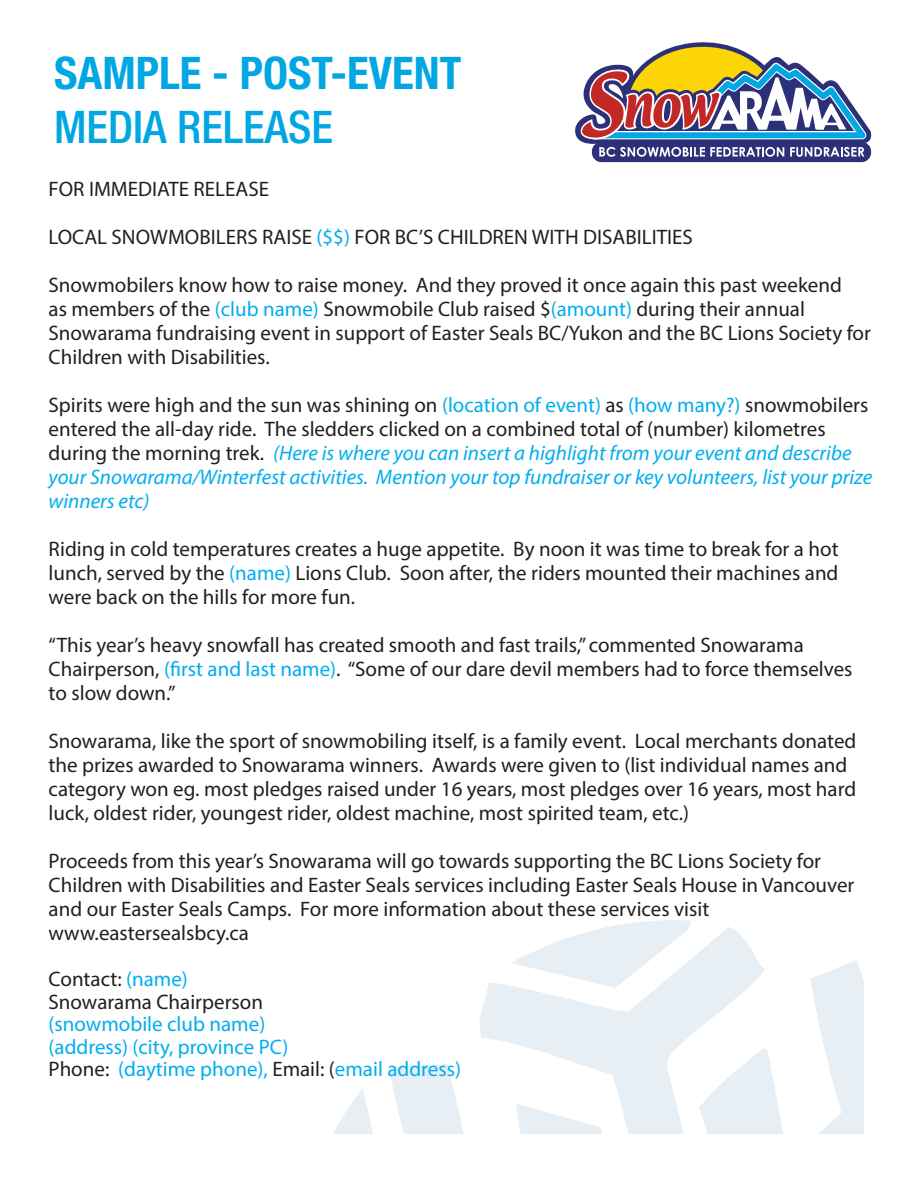
<style>
.page{position:relative;width:918px;height:1188px;background:#fff}
.page>*{position:absolute;margin:0;border:0;box-sizing:border-box;transform-origin:0 0}
.section_subheading{font:700 condensed 45px/54px "Helvetica Neue";color:#00a7e2}
.body_text{font:21px/24px "Myriad Pro";color:#231f20}
.body_text-2{font:italic 21px/24px "Myriad Pro";color:#00aeef}
.body_text-3{font:21px "Myriad Pro";color:#00aeef}
.s1{font-weight:500}
.s2{color:#00aeef}
.s3{font-style:normal;color:#231f20}
.s4{font-style:normal}
.s5{color:#231f20}
</style>
<div class="page">
<svg style="left:609px;top:920px;width:83px;height:7px"></svg>
<svg style="left:479px;top:927px;width:286px;height:207px;fill:#e7eef4"></svg>
<svg style="left:810px;top:960px;width:54px;height:174px"></svg>
<svg style="left:699px;top:1048px;width:84px;height:86px"></svg>
<svg style="left:389px;top:1064px;width:75px;height:70px"></svg>
<svg style="left:333px;top:1088px;width:40px;height:46px"></svg>
<svg style="left:516px;top:1104px;width:86px;height:30px"></svg>
<div style="left:592px;top:142px;width:279px;height:20px;background:#2b3079;border-radius:10px"></div>
<svg style="left:575px;top:42px;width:297px;height:115px"></svg>
<p class="section_subheading" style="left:54px;top:45px;width:409px">SAMPLE - POST-EVENT<br><span class="s1">MEDIA RELEASE</span></p>
<p class="body_text" style="left:49px;top:176px;width:222px">FOR IMMEDIATE RELEASE</p>
<p class="body_text" style="left:49px;top:224px;width:646px">LOCAL SNOWMOBILERS RAISE <span class="s2">($$)</span> FOR BC’S CHILDREN WITH DISABILITIES</p>
<p class="body_text" style="left:49px;top:272px;width:824px">Snowmobilers know how to raise money. And they proved it once again this past weekend<br>as members of the <span class="s2">(club name)</span> Snowmobile Club raised $<span class="s2">(amount)</span> during their annual Snowarama fundraising event in support of Easter Seals BC/Yukon and the BC Lions Society for Children with Disabilities.</p>
<p class="body_text-2" style="left:49px;top:392px;width:825px"><span class="s3">Spirits were high and the sun was shining on</span> <span class="s4">(location of event)</span> <span class="s3">as</span> <span class="s4">(how many?)</span> <span class="s3">snowmobilers entered the all-day ride. The sledders clicked on a combined total of (number) kilometres during the morning trek.</span> (Here is where you can insert a highlight from your event and describe your Snowarama/Winterfest activities. Mention your top fundraiser or key volunteers, list your prize winners etc)</p>
<p class="body_text" style="left:49px;top:536px;width:792px;text-align:justify">Riding in cold temperatures creates a huge appetite. By noon it was time to break for a hot lunch, served by the <span class="s2">(name)</span> Lions Club. Soon after, the riders mounted their machines and were back on the hills for more fun.</p>
<p class="body_text" style="left:49px;top:632px;width:805px">“This year’s heavy snowfall has created smooth and fast trails,” commented Snowarama<br>Chairperson, <span class="s2">(first and last name)</span>. “Some of our dare devil members had to force themselves to slow down.”</p>
<p class="body_text" style="left:49px;top:728px;width:809px">Snowarama, like the sport of snowmobiling itself, is a family event. Local merchants donated the prizes awarded to Snowarama winners. Awards were given to (list individual names and category won eg. most pledges raised under 16 years, most pledges over 16 years, most hard luck, oldest rider, youngest rider, oldest machine, most spirited team, etc.)</p>
<p class="body_text" style="left:49px;top:848px;width:807px">Proceeds from this year’s Snowarama will go towards supporting the BC Lions Society for<br>Children with Disabilities and Easter Seals services including Easter Seals House in Vancouver and our Easter Seals Camps. For more information about these services visit</p>
<p class="body_text" style="left:49px;top:920px;width:202px">www.eastersealsbcy.ca</p>
<p class="body_text" style="left:49px;top:967px;width:141px">Contact: <span class="s2">(name)</span></p>
<p class="body_text" style="left:49px;top:989px;width:216px">Snowarama Chairperson</p>
<p class="body_text-3" style="left:49px;top:1011px;width:218px">(snowmobile club name)</p>
<p class="body_text-3" style="left:49px;top:1034px;width:241px">(address) (city, province PC)</p>
<p class="body_text-3" style="left:49px;top:1056px;width:414px"><span class="s5">Phone:</span> (daytime phone), <span class="s5">Email: (</span>email address)</p>
</div>
